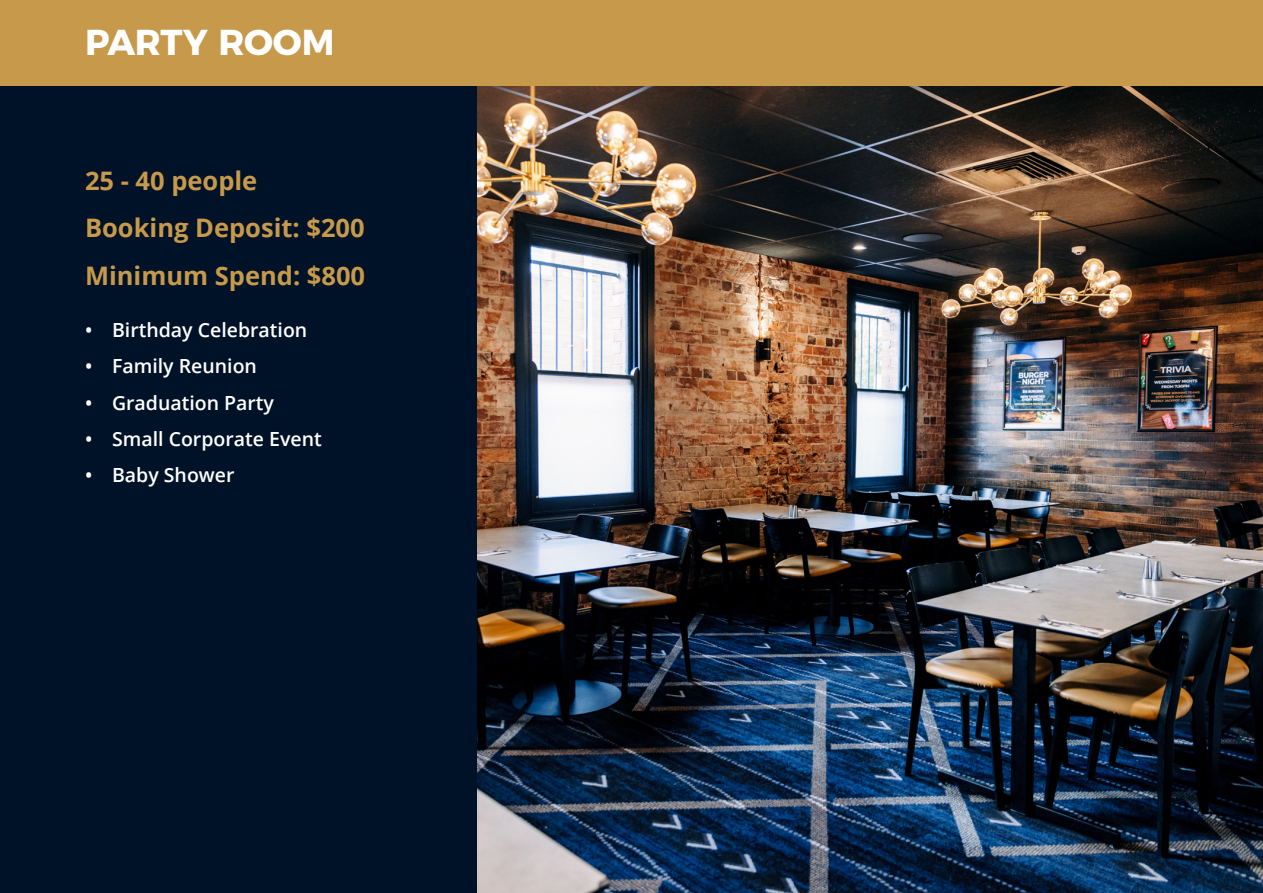
<style>
.page{position:relative;width:1263px;height:893px;background:#001228}
.page>*{position:absolute;margin:0;border:0;box-sizing:border-box;transform-origin:0 0}
.Page_Headings{font:700 36px "Montserrat";letter-spacing:-.01em;color:#fff}
.Rooms_-_Info{font:700 25.5px "Open Sans";color:#c7994a}
.t1{font:600 19.5px "Open Sans";color:#fff}
</style>
<div class="page">
<img style="left:478px;top:85px;width:785px;height:808px">
<div style="left:0;top:0;width:1263px;height:85px;background:#c7994a"></div>
<p class="Page_Headings" style="left:85px;top:13px;width:251px">PARTY ROOM</p>
<p class="Rooms_-_Info" style="left:85px;top:162px;width:174px">25 - 40 people</p>
<p class="Rooms_-_Info" style="left:85px;top:210px;width:281px">Booking Deposit: $200</p>
<p class="Rooms_-_Info" style="left:85px;top:258px;width:282px">Minimum Spend: $800</p>
<p class="t1" style="left:85px;top:317px;width:224px">• Birthday Celebration</p>
<p class="t1" style="left:85px;top:353px;width:173px">• Family Reunion</p>
<p class="t1" style="left:85px;top:389px;width:191px">• Graduation Party</p>
<p class="t1" style="left:85px;top:425px;width:238px">• Small Corporate Event</p>
<p class="t1" style="left:85px;top:461px;width:151px">• Baby Shower</p>
</div>
